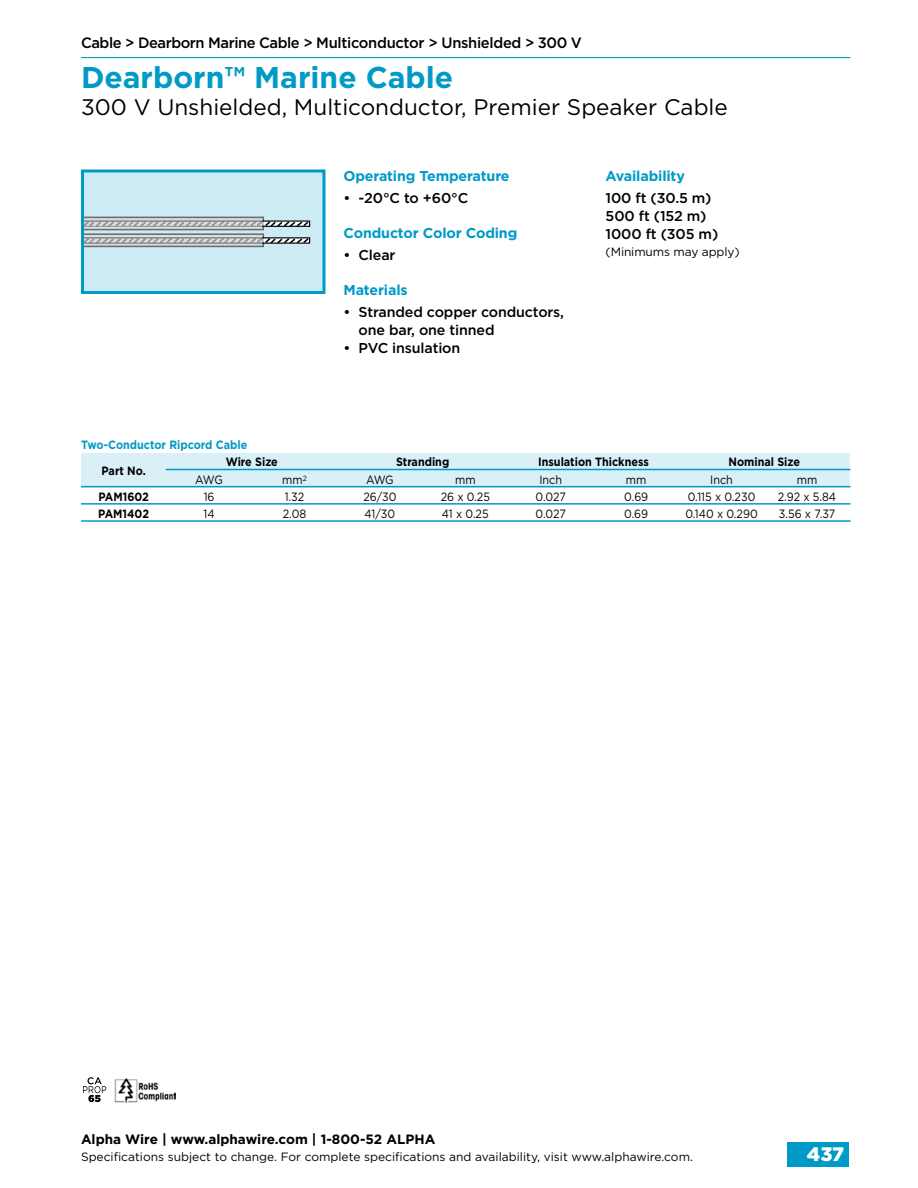
<style>
.page{position:relative;width:918px;height:1188px;background:#fff}
.page>*{position:absolute;margin:0;border:0;box-sizing:border-box;transform-origin:0 0}
.t1{font:700 30px "Gotham";color:#009ac7}
.t2{font:22.5px "Gotham";color:#000}
.t3{font:900 19.5px "Gotham";color:#fff}
.t4{font:500 15px "Gotham";letter-spacing:-.025em;color:#000}
.t5{font:500 14.25px/18px "Gotham";letter-spacing:-.01em;color:#000}
.t6{font:700 14.25px "Gotham";letter-spacing:-.01em;color:#009ac7}
.t7{font:700 13.5px "Gotham";color:#000}
.t8{font:12px "Gotham";color:#000;scale:.9 1}
.t9{font:12px "Gotham";color:#000}
.t10{font:700 12px "Gotham";color:#000;scale:.9 1}
.t11{font:700 12px "Gotham";color:#009ac7;scale:.9 1}
</style>
<div class="page">
<div style="left:787px;top:1142px;width:62px;height:24px;background:#009ac7"></div>
<hr style="left:81px;top:57px;width:770px;height:1px;background:#009ac7">
<div style="left:83px;top:171px;width:241px;height:122px;background:#ccebf4"></div>
<svg style="left:85px;top:217px;width:225px;height:30px"></svg>
<div style="left:81px;top:169px;width:244px;height:125px;border:3px solid #009ac7"></div>
<svg style="left:83px;top:1077px;width:23px;height:25px"></svg>
<img style="left:114px;top:1078px;width:61px;height:25px">
<svg style="left:81px;top:453px;width:769px;height:33px;background:#d5eef6"></svg>
<hr style="left:166px;top:469px;width:685px;height:1px;background:#009ac7">
<hr style="left:81px;top:486px;width:770px;height:1px;background:#009ac7">
<hr style="left:81px;top:503px;width:770px;height:2px;background:#009ac7">
<hr style="left:81px;top:520px;width:770px;height:2px;background:#009ac7">
<p class="t4" style="left:81px;top:36px;width:503px">Cable &gt; Dearborn Marine Cable &gt; Multiconductor &gt; Unshielded &gt; 300 V</p>
<h1 class="t1" style="left:81px;top:64px;width:374px">Dearborn™ Marine Cable</h1>
<h2 class="t2" style="left:81px;top:97px;width:648px">300 V Unshielded, Multiconductor, Premier Speaker Cable</h2>
<p class="t11" style="left:81px;top:439px;width:186px">Two-Conductor Ripcord Cable</p>
<p class="t6" style="left:344px;top:169px;width:168px">Operating Temperature</p>
<p class="t5" style="left:344px;top:190px;width:126px">• -20°C to +60°C</p>
<p class="t6" style="left:344px;top:226px;width:175px">Conductor Color Coding</p>
<p class="t5" style="left:344px;top:247px;width:53px">• Clear</p>
<p class="t6" style="left:344px;top:283px;width:66px">Materials</p>
<p class="t5" style="left:359px;top:304px;width:207px;text-indent:-15px">• Stranded copper conductors, one bar, one tinned</p>
<p class="t5" style="left:344px;top:340px;width:118px">• PVC insulation</p>
<p class="t6" style="left:606px;top:169px;width:81px">Availability</p>
<p class="t5" style="left:606px;top:190px;width:114px">100 ft (30.5 m)<br>500 ft (152 m)<br>1000 ft (305 m)</p>
<p class="t9" style="left:606px;top:246px;width:135px">(Minimums may apply)</p>
<p class="t10" style="left:102px;top:465px;width:51px">Part No.</p>
<p class="t10" style="left:226px;top:457px;width:59px">Wire Size</p>
<p class="t10" style="left:396px;top:457px;width:61px">Stranding</p>
<p class="t10" style="left:538px;top:457px;width:124px">Insulation Thickness</p>
<p class="t10" style="left:729px;top:457px;width:81px">Nominal Size</p>
<p class="t8" style="left:195px;top:474px;width:32px">AWG</p>
<p class="t8" style="left:282px;top:474px;width:29px">mm<sup>2</sup></p>
<p class="t8" style="left:366px;top:474px;width:32px">AWG</p>
<p class="t8" style="left:455px;top:474px;width:24px">mm</p>
<p class="t8" style="left:539px;top:474px;width:27px">Inch</p>
<p class="t8" style="left:626px;top:474px;width:24px">mm</p>
<p class="t8" style="left:710px;top:474px;width:27px">Inch</p>
<p class="t8" style="left:797px;top:474px;width:24px">mm</p>
<p class="t10" style="left:98px;top:491px;width:58px">PAM1602</p>
<p class="t8" style="left:204px;top:491px;width:14px">16</p>
<p class="t8" style="left:285px;top:491px;width:23px">1.32</p>
<p class="t8" style="left:363px;top:491px;width:38px">26/30</p>
<p class="t8" style="left:441px;top:491px;width:56px">26 x 0.25</p>
<p class="t8" style="left:536px;top:491px;width:35px">0.027</p>
<p class="t8" style="left:624px;top:491px;width:28px">0.69</p>
<p class="t8" style="left:688px;top:491px;width:77px">0.115 x 0.230</p>
<p class="t8" style="left:778px;top:491px;width:66px">2.92 x 5.84</p>
<p class="t10" style="left:98px;top:508px;width:58px">PAM1402</p>
<p class="t8" style="left:204px;top:508px;width:14px">14</p>
<p class="t8" style="left:283px;top:508px;width:28px">2.08</p>
<p class="t8" style="left:365px;top:508px;width:36px">41/30</p>
<p class="t8" style="left:442px;top:508px;width:54px">41 x 0.25</p>
<p class="t8" style="left:536px;top:508px;width:35px">0.027</p>
<p class="t8" style="left:624px;top:508px;width:28px">0.69</p>
<p class="t8" style="left:685px;top:508px;width:82px">0.140 x 0.290</p>
<p class="t8" style="left:779px;top:508px;width:64px">3.56 x 7.37</p>
<p class="t7" style="left:81px;top:1133px;width:356px">Alpha Wire | www.alphawire.com | 1-800-52 ALPHA</p>
<p class="t9" style="left:81px;top:1151px;width:614px">Specifications subject to change. For complete specifications and availability, visit www.alphawire.com.</p>
<h3 class="t3" style="left:807px;top:1145px;width:39px">437</h3>
</div>
